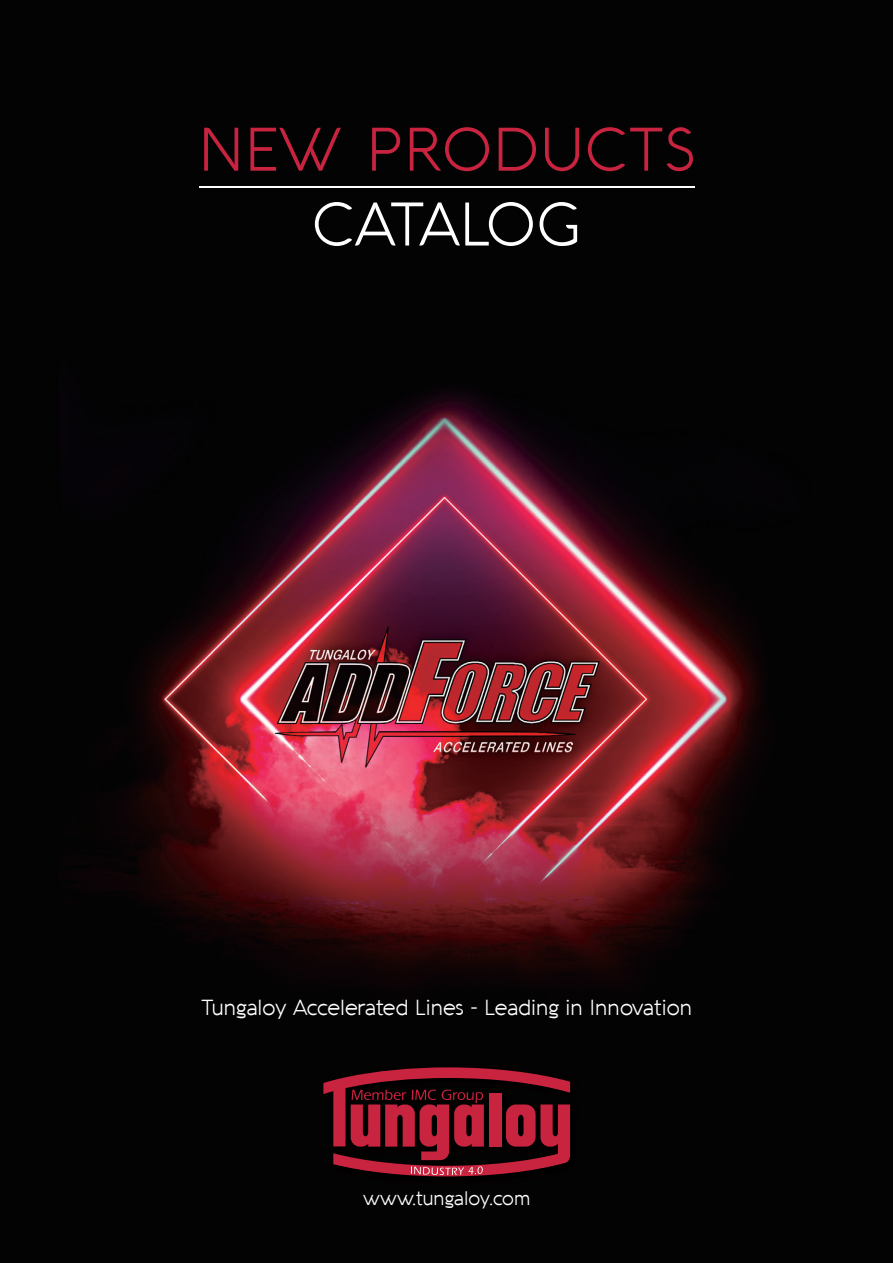
<style>
.page{position:relative;width:893px;height:1263px;background:#fff}
.page>*{position:absolute;margin:0;border:0;box-sizing:border-box;transform-origin:0 0}
.t1{font:300 60px "Aquawax";letter-spacing:.03em;color:#c8233f}
.t2{font:300 60px "Aquawax";letter-spacing:-.02em;color:#fff}
.t3{font:300 21.3px "Aquawax";color:#fff}
.t4{font:300 19.2px "Aquawax";color:#fff}
</style>
<div class="page">
<img style="left:0;top:0;width:892px;height:1263px">
<div style="left:318px;top:1062px;width:263px;height:126px;background:#030302"></div>
<svg style="left:323px;top:1067px;width:247px;height:109px;background:#671321"></svg>
<hr style="left:199px;top:186px;width:495px;height:1px;background:#fff">
<h1 class="t1" style="left:199px;top:122px;width:497px">NEW PRODUCTS</h1>
<h1 class="t2" style="left:312px;top:197px;width:270px">CATALOG</h1>
<p class="t3" style="left:201px;top:998px;width:492px">Tungaloy Accelerated Lines - Leading in Innovation</p>
<p class="t4" style="left:363px;top:1190px;width:168px">www.tungaloy.com</p>
</div>
